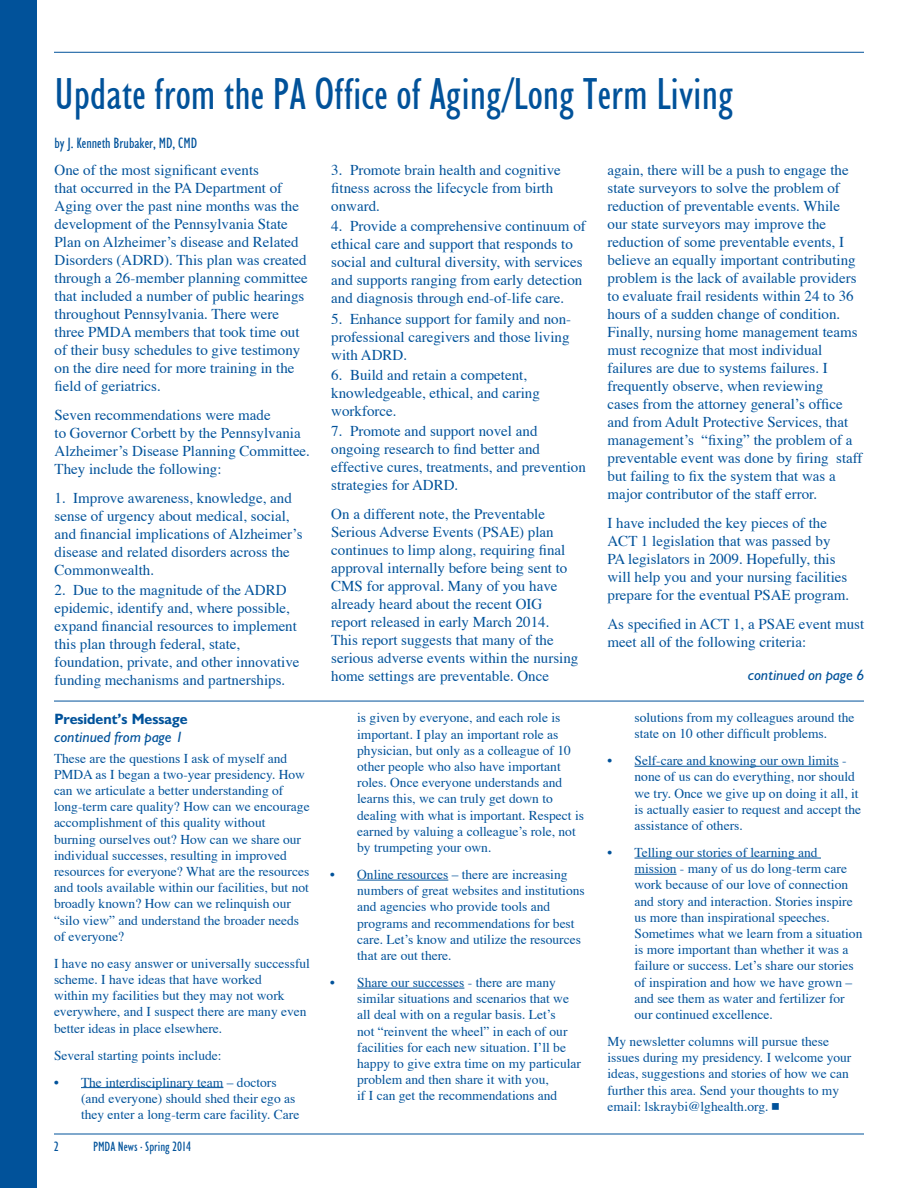
<style>
.page{position:relative;width:918px;height:1188px;background:#fff}
.page>*{position:absolute;margin:0;border:0;box-sizing:border-box;transform-origin:0 0}
.Headline_1{font:condensed 45px "Humanist 521 BT";color:#01529a}
.Body_Text{font:15px/18px "Times";color:#01529a}
.Byline{font:condensed 15px "Humanist 521 BT";color:#01529a}
.Jumpline{font:700 15px "Humanist 521 BT";color:#01529a}
.Continued_from{font:italic 15px "Humanist 521 BT";color:#01529a}
.Continued_on{font:italic 15px "Humanist 521 BT";color:#01529a}
.Body_Text-2{font:13.5px/16.2px "Times";color:#01529a}
.t1{font:condensed 13.5px "Humanist 521 BT";color:#01529a}
</style>
<div class="page">
<hr style="left:54px;top:1134px;width:810px;height:1px;background:#01529a">
<div style="left:0;top:0;width:37px;height:1188px;background:#01529a"></div>
<hr style="left:54px;top:52px;width:810px;height:1px;background:#01529a">
<hr style="left:81px;top:1087px;width:142px;height:1px;background:#01529a">
<hr style="left:357px;top:880px;width:91px;height:1px;background:#01529a">
<hr style="left:357px;top:988px;width:107px;height:1px;background:#01529a">
<hr style="left:634px;top:766px;width:205px;height:1px;background:#01529a">
<hr style="left:634px;top:858px;width:187px;height:1px;background:#01529a">
<hr style="left:634px;top:874px;width:43px;height:1px;background:#01529a">
<hr style="left:54px;top:701px;width:810px;height:1px;background:#01529a">
<p class="Headline_1" style="left:55px;top:68px;width:680px">Update from the PA Office of Aging/Long Term Living</p>
<p class="Byline" style="left:55px;top:135px;width:144px">by J. Kenneth Brubaker, MD, CMD</p>
<p class="Body_Text" style="left:55px;top:162px;width:255px">One of the most significant events<br>that occurred in the PA Department of Aging over the past nine months was the development of the Pennsylvania State Plan on Alzheimer’s disease and Related Disorders (ADRD). This plan was created through a 26-member planning committee that included a number of public hearings throughout Pennsylvania. There were three PMDA members that took time out of their busy schedules to give testimony on the dire need for more training in the field of geriatrics.</p>
<p class="Body_Text" style="left:55px;top:407px;width:257px">Seven recommendations were made<br>to Governor Corbett by the Pennsylvania Alzheimer’s Disease Planning Committee.<br>They include the following:</p>
<p class="Body_Text" style="left:55px;top:490px;width:250px">1. Improve awareness, knowledge, and sense of urgency about medical, social, and financial implications of Alzheimer’s disease and related disorders across the Commonwealth.</p>
<p class="Body_Text" style="left:55px;top:582px;width:246px">2. Due to the magnitude of the ADRD epidemic, identify and, where possible, expand financial resources to implement this plan through federal, state, foundation, private, and other innovative funding mechanisms and partnerships.</p>
<p class="Body_Text" style="left:331px;top:162px;width:231px">3. Promote brain health and cognitive fitness across the lifecycle from birth onward.</p>
<p class="Body_Text" style="left:331px;top:218px;width:256px">4. Provide a comprehensive continuum of ethical care and support that responds to social and cultural diversity, with services and supports ranging from early detection and diagnosis through end-of-life care.</p>
<p class="Body_Text" style="left:331px;top:310px;width:241px;text-align:justify">5. Enhance support for family and non&shy;professional caregivers and those living with ADRD.</p>
<p class="Body_Text" style="left:331px;top:367px;width:210px">6. Build and retain a competent, knowledgeable, ethical, and caring workforce.</p>
<p class="Body_Text" style="left:331px;top:423px;width:256px">7. Promote and support novel and ongoing research to find better and effective cures, treatments, and prevention strategies for ADRD.</p>
<p class="Body_Text" style="left:331px;top:506px;width:249px">On a different note, the Preventable Serious Adverse Events (PSAE) plan continues to limp along, requiring final approval internally before being sent to CMS for approval. Many of you have already heard about the recent OIG report released in early March 2014.<br>This report suggests that many of the serious adverse events within the nursing home settings are preventable. Once</p>
<p class="Body_Text" style="left:608px;top:162px;width:257px">again, there will be a push to engage the state surveyors to solve the problem of reduction of preventable events. While our state surveyors may improve the reduction of some preventable events, I believe an equally important contributing problem is the lack of available providers to evaluate frail residents within 24 to 36 hours of a sudden change of condition.<br>Finally, nursing home management teams must recognize that most individual failures are due to systems failures. I frequently observe, when reviewing<br>cases from the attorney general’s office and from Adult Protective Services, that management’s “fixing” the problem of a preventable event was done by firing staff but failing to fix the system that was a major contributor of the staff error.</p>
<p class="Body_Text" style="left:608px;top:515px;width:243px">I have included the key pieces of the ACT 1 legislation that was passed by PA legislators in 2009. Hopefully, this will help you and your nursing facilities prepare for the eventual PSAE program.</p>
<p class="Body_Text" style="left:608px;top:616px;width:258px">As specified in ACT 1, a PSAE event must meet all of the following criteria:</p>
<p class="Continued_on" style="left:748px;top:666px;width:118px">continued on page 6</p>
<p class="Jumpline" style="left:55px;top:710px;width:135px">President’s Message</p>
<p class="Continued_from" style="left:55px;top:728px;width:130px">continued from page 1</p>
<p class="Body_Text-2" style="left:54px;top:751px;width:257px">These are the questions I ask of myself and PMDA as I began a two-year presidency. How can we articulate a better understanding of long-term care quality? How can we encourage accomplishment of this quality without burning ourselves out? How can we share our individual successes, resulting in improved resources for everyone? What are the resources and tools available within our facilities, but not broadly known? How can we relinquish our “silo view” and understand the broader needs of everyone?</p>
<p class="Body_Text-2" style="left:54px;top:956px;width:258px">I have no easy answer or universally successful scheme. I have ideas that have worked<br>within my facilities but they may not work everywhere, and I suspect there are many even better ideas in place elsewhere.</p>
<p class="Body_Text-2" style="left:54px;top:1048px;width:169px">Several starting points include:</p>
<p class="Body_Text-2" style="left:81px;top:1075px;width:220px;text-indent:-27px">• The interdisciplinary team – doctors (and everyone) should shed their ego as they enter a long-term care facility. Care</p>
<p class="t1" style="left:54px;top:1139px;width:6px">2</p>
<p class="t1" style="left:93px;top:1139px;width:100px">PMDA News . Spring 2014</p>
<p class="Body_Text-2" style="left:357px;top:711px;width:228px">is given by everyone, and each role is important. I play an important role as physician, but only as a colleague of 10 other people who also have important roles. Once everyone understands and learns this, we can truly get down to dealing with what is important. Respect is earned by valuing a colleague’s role, not by trumpeting your own.</p>
<p class="Body_Text-2" style="left:357px;top:867px;width:229px;text-indent:-27px">• Online resources – there are increasing numbers of great websites and institutions and agencies who provide tools and programs and recommendations for best care. Let’s know and utilize the resources that are out there.</p>
<p class="Body_Text-2" style="left:357px;top:975px;width:225px;text-indent:-27px">• Share our successes - there are many similar situations and scenarios that we all deal with on a regular basis. Let’s<br>not “reinvent the wheel” in each of our facilities for each new situation. I’ll be happy to give extra time on my particular problem and then share it with you,<br>if I can get the recommendations and</p>
<p class="Body_Text-2" style="left:634px;top:710px;width:222px">solutions from my colleagues around the state on 10 other difficult problems.</p>
<p class="Body_Text-2" style="left:634px;top:753px;width:228px;text-indent:-27px">• Self-care and knowing our own limits - none of us can do everything, nor should we try. Once we give up on doing it all, it is actually easier to request and accept the assistance of others.</p>
<p class="Body_Text-2" style="left:634px;top:845px;width:229px;text-indent:-27px">• Telling our stories of learning and mission - many of us do long-term care work because of our love of connection and story and interaction. Stories inspire us more than inspirational speeches.<br>Sometimes what we learn from a situation is more important than whether it was a failure or success. Let’s share our stories of inspiration and how we have grown – and see them as water and fertilizer for our continued excellence.</p>
<p class="Body_Text-2" style="left:608px;top:1034px;width:245px">My newsletter columns will pursue these issues during my presidency. I welcome your ideas, suggestions and stories of how we can further this area. Send your thoughts to my email: lskraybi@lghealth.org.</p>
</div>
